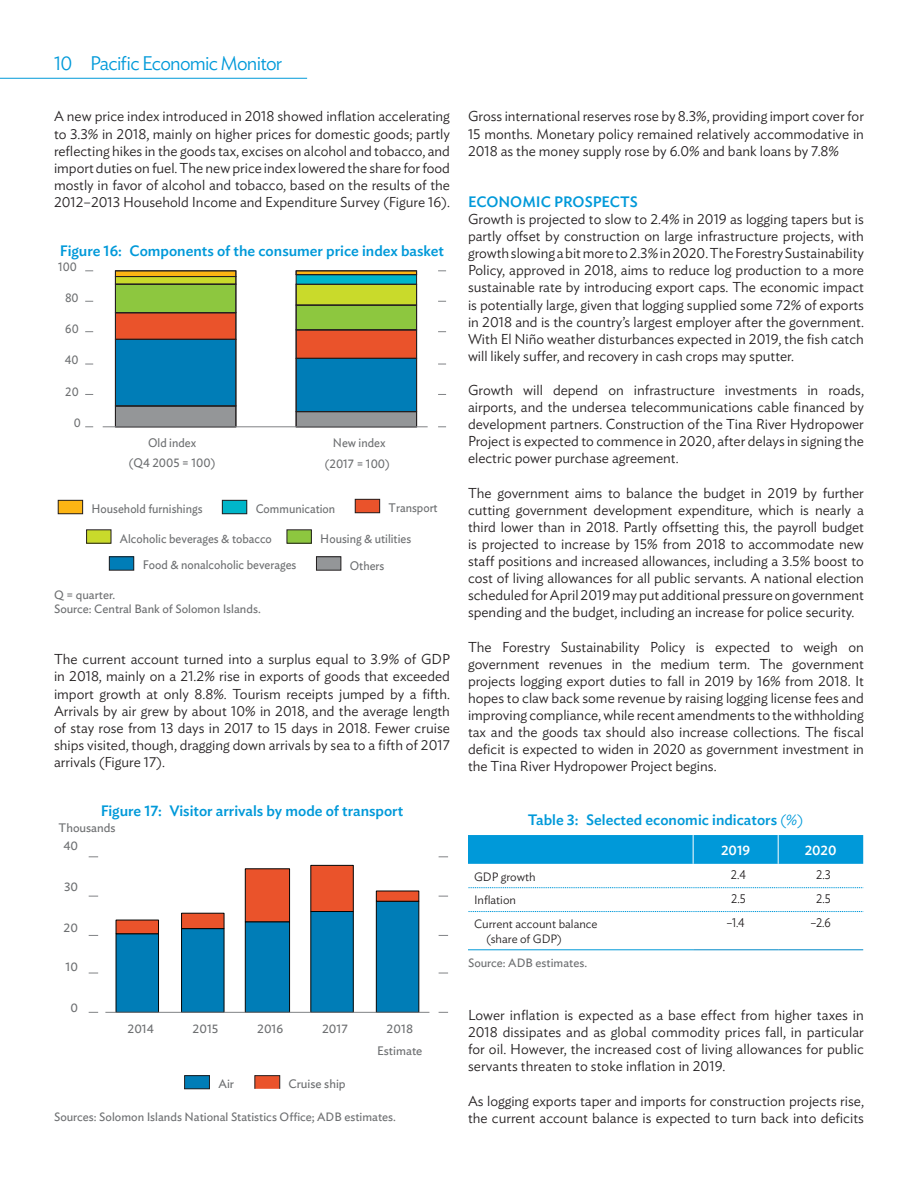
<style>
.page{position:relative;width:918px;height:1188px;background:#fff}
.page>*{position:absolute;margin:0;border:0;box-sizing:border-box;transform-origin:0 0}
.t1{font:300 19.5px "Ideal Sans";letter-spacing:-.04em;color:#0099d9}
.t2{font:500 15px "Ideal Sans";color:#0099d9}
.t3{font:300 14.25px/17.1px "Ideal Sans";color:#231f20;text-align:justify}
.t4{font:500 13.5px "Ideal Sans";color:#fff}
.t5{font:300 12.75px "Ideal Sans";color:#231f20;scale:.9 1}
.t6{font:12.3px "Ideal Sans";color:#6d6f71;scale:.95 1}
.t7{font:12.3px "Ideal Sans";color:#6d6f71;scale:.93 1}
.t8{font:12.15px "Ideal Sans";color:#6d6f71}
.t9{font:12px/14.1px "Ideal Sans";color:#6d6f71}
.t10{font:300 12px/14.4px "Ideal Sans";color:#231f20}
.s1{font-weight:300}
</style>
<div class="page">
<hr style="left:0;top:78px;width:307px;height:1px;background:#0099d9">
<svg style="left:115px;top:271px;width:302px;height:155px"></svg>
<hr style="left:103px;top:426px;width:325px;height:1px;background:#808285">
<div style="left:355px;top:499px;width:25px;height:14px;background:#ea532b"></div>
<div style="left:355px;top:499px;width:25px;height:14px;border:1px solid #231f20"></div>
<div style="left:287px;top:530px;width:24px;height:13px;background:#8dc73f"></div>
<div style="left:109px;top:557px;width:25px;height:13px;background:#007db7"></div>
<div style="left:109px;top:557px;width:25px;height:13px;border:1px solid #231f20"></div>
<div style="left:316px;top:557px;width:25px;height:13px;background:#949698"></div>
<div style="left:316px;top:557px;width:25px;height:13px;border:1px solid #231f20"></div>
<div style="left:58px;top:500px;width:25px;height:14px;background:#fdb514"></div>
<div style="left:58px;top:500px;width:25px;height:14px;border:1px solid #231f20"></div>
<div style="left:222px;top:500px;width:25px;height:14px;background:#00b6c9"></div>
<div style="left:222px;top:500px;width:25px;height:14px;border:1px solid #231f20"></div>
<div style="left:87px;top:530px;width:24px;height:13px;background:#c9da2b"></div>
<svg style="left:116px;top:865px;width:303px;height:147px"></svg>
<hr style="left:105px;top:1012px;width:324px;height:1px;background:#808285">
<div style="left:185px;top:1076px;width:24px;height:13px;background:#007db7"></div>
<div style="left:184px;top:1076px;width:26px;height:13px;border:1px solid #231f20"></div>
<div style="left:255px;top:1076px;width:25px;height:13px;background:#ea532b"></div>
<svg style="left:468px;top:835px;width:395px;height:29px;background:#039ad9"></svg>
<hr style="left:468px;top:949px;width:225px;height:1px;background:#0099d9">
<hr style="left:693px;top:949px;width:85px;height:1px;background:#0089c7">
<hr style="left:778px;top:949px;width:85px;height:1px;background:#0089c7">
<svg style="left:468px;top:887px;width:396px;height:1px"></svg>
<svg style="left:468px;top:911px;width:396px;height:1px"></svg>
<h1 class="t1" style="left:54px;top:49px;width:230px">10 Pacific Economic Monitor</h1>
<p class="t3" style="left:54px;top:107px;width:398px">A new price index introduced in 2018 showed inflation accelerating to 3.3% in 2018, mainly on higher prices for domestic goods; partly reflecting hikes in the goods tax, excises on alcohol and tobacco, and import duties on fuel. The new price index lowered the share for food mostly in favor of alcohol and tobacco, based on the results of the 2012–2013 Household Income and Expenditure Survey (Figure 16).</p>
<p class="t2" style="left:60px;top:239px;width:386px">Figure 16: Components of the consumer price index basket</p>
<p class="t7" style="left:58px;top:257px;width:22px">100</p>
<p class="t7" style="left:65px;top:288px;width:16px">80</p>
<p class="t7" style="left:65px;top:319px;width:16px">60</p>
<p class="t7" style="left:65px;top:351px;width:16px">40</p>
<p class="t7" style="left:65px;top:382px;width:16px">20</p>
<p class="t7" style="left:74px;top:413px;width:9px">0</p>
<p class="t6" style="left:148px;top:434px;width:52px">Old index</p>
<p class="t6" style="left:333px;top:434px;width:57px">New index</p>
<p class="t6" style="left:129px;top:454px;width:93px">(Q4 2005 = 100)</p>
<p class="t6" style="left:325px;top:454px;width:70px">(2017 = 100)</p>
<p class="t6" style="left:389px;top:498px;width:53px">Transport</p>
<p class="t6" style="left:92px;top:499px;width:118px">Household furnishings</p>
<p class="t6" style="left:256px;top:499px;width:85px">Communication</p>
<p class="t6" style="left:120px;top:529px;width:161px">Alcoholic beverages &amp; tobacco</p>
<p class="t6" style="left:320px;top:529px;width:97px">Housing &amp; utilities</p>
<p class="t6" style="left:143px;top:556px;width:163px">Food &amp; nonalcoholic beverages</p>
<p class="t6" style="left:350px;top:556px;width:38px">Others</p>
<p class="t9" style="left:54px;top:587px;width:208px">Q = quarter.<br>Source: Central Bank of Solomon Islands.</p>
<p class="t3" style="left:54px;top:650px;width:398px">The current account turned into a surplus equal to 3.9% of GDP in 2018, mainly on a 21.2% rise in exports of goods that exceeded import growth at only 8.8%. Tourism receipts jumped by a fifth.<br>Arrivals by air grew by about 10% in 2018, and the average length of stay rose from 13 days in 2017 to 15 days in 2018. Fewer cruise ships visited, though, dragging down arrivals by sea to a fifth of 2017 arrivals (Figure 17).</p>
<p class="t2" style="left:101px;top:799px;width:304px">Figure 17: Visitor arrivals by mode of transport</p>
<p class="t8" style="left:59px;top:819px;width:59px">Thousands</p>
<p class="t8" style="left:63px;top:837px;width:16px">40</p>
<p class="t8" style="left:64px;top:878px;width:16px">30</p>
<p class="t8" style="left:64px;top:919px;width:16px">20</p>
<p class="t8" style="left:66px;top:958px;width:14px">10</p>
<p class="t8" style="left:70px;top:999px;width:9px">0</p>
<p class="t8" style="left:127px;top:1020px;width:28px">2014</p>
<p class="t8" style="left:193px;top:1020px;width:27px">2015</p>
<p class="t8" style="left:257px;top:1020px;width:28px">2016</p>
<p class="t8" style="left:322px;top:1020px;width:27px">2017</p>
<p class="t8" style="left:387px;top:1020px;width:28px">2018</p>
<p class="t8" style="left:218px;top:1075px;width:17px">Air</p>
<p class="t8" style="left:288px;top:1075px;width:59px">Cruise ship</p>
<p class="t8" style="left:377px;top:1042px;width:47px">Estimate</p>
<p class="t9" style="left:54px;top:1109px;width:344px">Sources: Solomon Islands National Statistics Office; ADB estimates.</p>
<p class="t3" style="left:468px;top:107px;width:398px">Gross international reserves rose by 8.3%, providing import cover for 15 months. Monetary policy remained relatively accommodative in 2018 as the money supply rose by 6.0% and bank loans by 7.8%</p>
<p class="t2" style="left:468px;top:190px;width:54px">Economic</p>
<p class="t2" style="left:554px;top:190px;width:29px">prospec</p>
<p class="t2" style="left:620px;top:190px;width:18px">ts</p>
<p class="t3" style="left:468px;top:209px;width:398px">Growth is projected to slow to 2.4% in 2019 as logging tapers but is partly offset by construction on large infrastructure projects, with growth slowing a bit more to 2.3% in 2020. The Forestry Sustainability Policy, approved in 2018, aims to reduce log production to a more sustainable rate by introducing export caps. The economic impact is potentially large, given that logging supplied some 72% of exports in 2018 and is the country’s largest employer after the government.<br>With El Niño weather disturbances expected in 2019, the fish catch will likely suffer, and recovery in cash crops may sputter.</p>
<p class="t3" style="left:468px;top:380px;width:397px">Growth will depend on infrastructure investments in roads, airports, and the undersea telecommunications cable financed by development partners. Construction of the Tina River Hydropower Project is expected to commence in 2020, after delays in signing the electric power purchase agreement.</p>
<p class="t3" style="left:468px;top:483px;width:398px">The government aims to balance the budget in 2019 by further cutting government development expenditure, which is nearly a third lower than in 2018. Partly offsetting this, the payroll budget is projected to increase by 15% from 2018 to accommodate new staff positions and increased allowances, including a 3.5% boost to cost of living allowances for all public servants. A national election scheduled for April 2019 may put additional pressure on government spending and the budget, including an increase for police security.</p>
<p class="t3" style="left:468px;top:637px;width:398px">The Forestry Sustainability Policy is expected to weigh on government revenues in the medium term. The government projects logging export duties to fall in 2019 by 16% from 2018. It hopes to claw back some revenue by raising logging license fees and improving compliance, while recent amendments to the withholding tax and the goods tax should also increase collections. The fiscal deficit is expected to widen in 2020 as government investment in the Tina River Hydropower Project begins.</p>
<p class="t2" style="left:528px;top:808px;width:277px">Table 3: Selected economic indicators <span class="s1">(%)</span></p>
<p class="t4" style="left:721px;top:840px;width:31px">2019</p>
<p class="t4" style="left:805px;top:840px;width:33px">2020</p>
<p class="t10" style="left:474px;top:868px;width:63px">GDP growth</p>
<p class="t5" style="left:731px;top:865px;width:18px">2.4</p>
<p class="t5" style="left:816px;top:865px;width:18px">2.3</p>
<p class="t10" style="left:474px;top:892px;width:44px">Inflation</p>
<p class="t5" style="left:731px;top:889px;width:18px">2.5</p>
<p class="t5" style="left:816px;top:889px;width:18px">2.5</p>
<p class="t10" style="left:486px;top:916px;width:113px;text-indent:-12px">Current account balance (share of GDP)</p>
<p class="t5" style="left:727px;top:913px;width:22px">–1.4</p>
<p class="t5" style="left:811px;top:913px;width:24px">–2.6</p>
<p class="t9" style="left:468px;top:955px;width:121px">Source: ADB estimates.</p>
<p class="t3" style="left:468px;top:1005px;width:398px">Lower inflation is expected as a base effect from higher taxes in 2018 dissipates and as global commodity prices fall, in particular for oil. However, the increased cost of living allowances for public servants threaten to stoke inflation in 2019.</p>
<p class="t3" style="left:468px;top:1091px;width:398px">As logging exports taper and imports for construction projects rise, the current account balance is expected to turn back into deficits</p>
</div>
